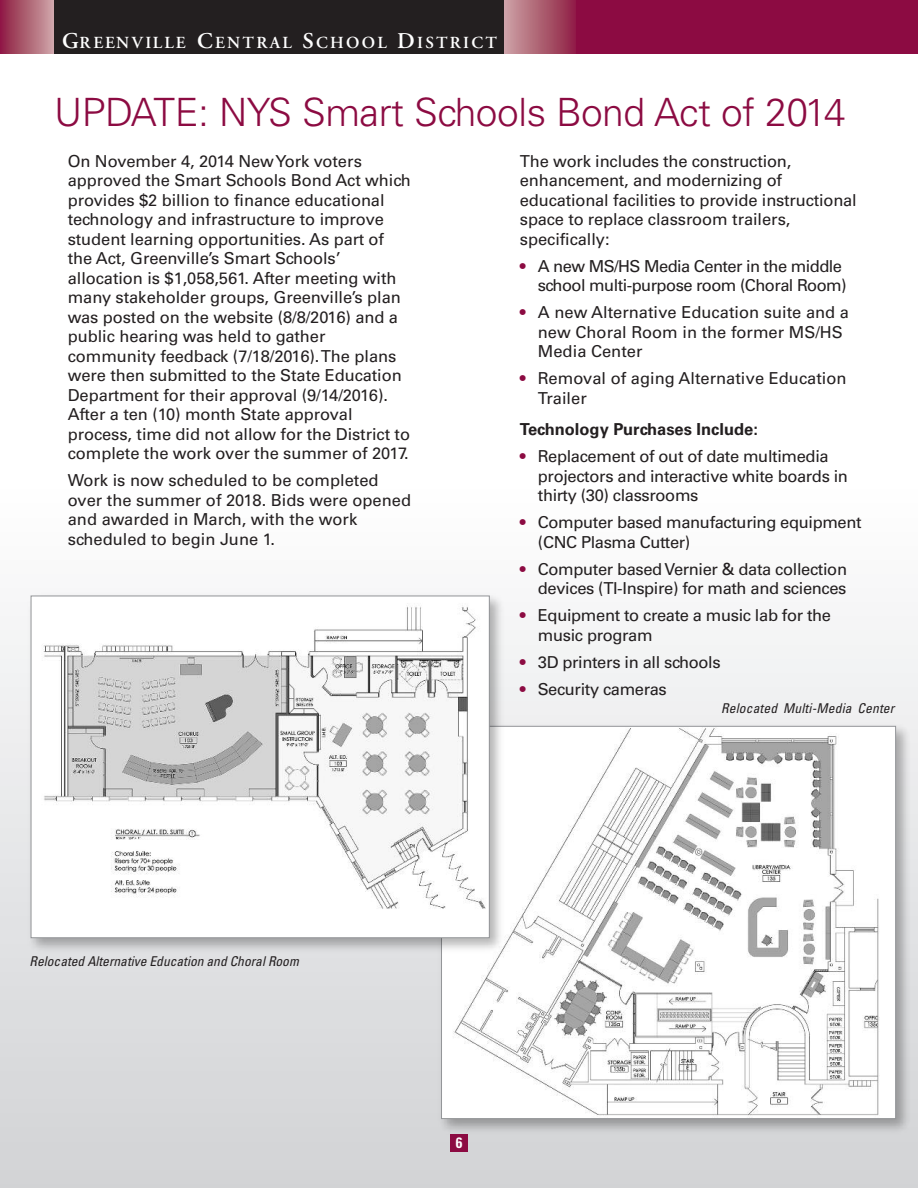
<style>
.page{position:relative;width:918px;height:1188px;background:#fff}
.page>*{position:absolute;margin:0;border:0;box-sizing:border-box;transform-origin:0 0}
.t1{font:300 39px "Univers";letter-spacing:-.01em;color:#8c0b42}
.t2{font:600 16.8px "Adobe Garamond";letter-spacing:.135em;color:#fff}
.t3{font:16.5px/19.5px "Univers";letter-spacing:-.005em;color:#231f20}
.t4{font:16.5px/19.5px "Univers";letter-spacing:-.035em;color:#231f20;text-align:right}
.t5{font:700 16.5px "Univers";color:#231f20}
.t6{font:700 condensed 15px "Univers";color:#fff}
.t7{font:italic condensed 13.5px "Univers";color:#231f20}
.s1{font-size:22.5px}
.s2{color:#8c0b42}
</style>
<div class="page">
<div style="left:0;top:486px;width:918px;height:702px;background:linear-gradient(to bottom,#fefefe,#d1d3d5)"></div>
<img style="left:434px;top:720px;width:481px;height:418px">
<img style="left:443px;top:728px;width:451px;height:389px">
<img style="left:24px;top:589px;width:484px;height:369px">
<img style="left:33px;top:598px;width:455px;height:338px">
<div style="left:31px;top:596px;width:459px;height:342px;border:1px solid #939598"></div>
<div style="left:576px;top:0;width:342px;height:54px;background:#8c0b42"></div>
<svg style="left:0;top:0;width:54px;height:54px;background:#ae6174"></svg>
<svg style="left:504px;top:0;width:72px;height:54px;background:#ae6174"></svg>
<div style="left:54px;top:0;width:450px;height:54px;background:#231f20"></div>
<div style="left:450px;top:1134px;width:18px;height:18px;background:#8c0b42"></div>
<p class="t2" style="left:62px;top:36px;width:437px"><span class="s1">G</span>REENVILLE <span class="s1">C</span>ENTRAL <span class="s1">S</span>CHOOL <span class="s1">D</span>ISTRICT</p>
<h1 class="t1" style="left:54px;top:98px;width:793px">UPDATE: NYS Smart Schools Bond Act of 2014</h1>
<p class="t3" style="left:68px;top:153px;width:345px">On November 4, 2014 NewYork voters approved the Smart Schools Bond Act which provides $2 billion to finance educational technology and infrastructure to improve student learning opportunities. As part of the Act, Greenville’s Smart Schools’ allocation is $1,058,561. After meeting with many stakeholder groups, Greenville’s plan was posted on the website (8/8/2016) and a public hearing was held to gather community feedback (7/18/2016).The plans were then submitted to the State Education Department for their approval (9/14/2016).<br>After a ten (10) month State approval process, time did not allow for the District to complete the work over the summer of 2017.</p>
<p class="t3" style="left:68px;top:472px;width:345px">Work is now scheduled to be completed over the summer of 2018. Bids were opened and awarded in March, with the work scheduled to begin June 1.</p>
<p class="t3" style="left:520px;top:153px;width:338px">The work includes the construction, enhancement, and modernizing of educational facilities to provide instructional space to replace classroom trailers, specifically:</p>
<p class="t4" style="left:520px;top:258px;width:328px"><span class="s2">•</span> A new MS/HS Media Center in the middle school multi-purpose room (Choral Room)</p>
<p class="t3" style="left:538px;top:304px;width:313px;text-indent:-18px"><span class="s2">•</span> A new Alternative Education suite and a new Choral Room in the former MS/HS<br>Media Center</p>
<p class="t3" style="left:538px;top:370px;width:310px;text-indent:-18px"><span class="s2">•</span> Removal of aging Alternative Education<br>Trailer</p>
<p class="t5" style="left:520px;top:423px;width:240px">Technology Purchases Include:</p>
<p class="t3" style="left:538px;top:448px;width:312px;text-indent:-18px"><span class="s2">•</span> Replacement of out of date multimedia projectors and interactive white boards in thirty (30) classrooms</p>
<p class="t3" style="left:538px;top:514px;width:325px;text-indent:-18px"><span class="s2">•</span> Computer based manufacturing equipment (CNC Plasma Cutter)</p>
<p class="t3" style="left:520px;top:561px;width:329px;text-align:right"><span class="s2">•</span> Computer based Vernier &amp; data collection devices (TI-Inspire) for math and sciences</p>
<p class="t3" style="left:538px;top:607px;width:295px;text-indent:-18px"><span class="s2">•</span> Equipment to create a music lab for the music program</p>
<p class="t3" style="left:520px;top:654px;width:202px"><span class="s2">•</span> 3D printers in all schools</p>
<p class="t3" style="left:520px;top:681px;width:148px"><span class="s2">•</span> Security cameras</p>
<p class="t7" style="left:721px;top:704px;width:175px">Relocated Multi-Media Center</p>
<p class="t7" style="left:30px;top:956px;width:271px">Relocated Alternative Education and Choral Room</p>
<p class="t6" style="left:456px;top:1137px;width:8px">6</p>
</div>
